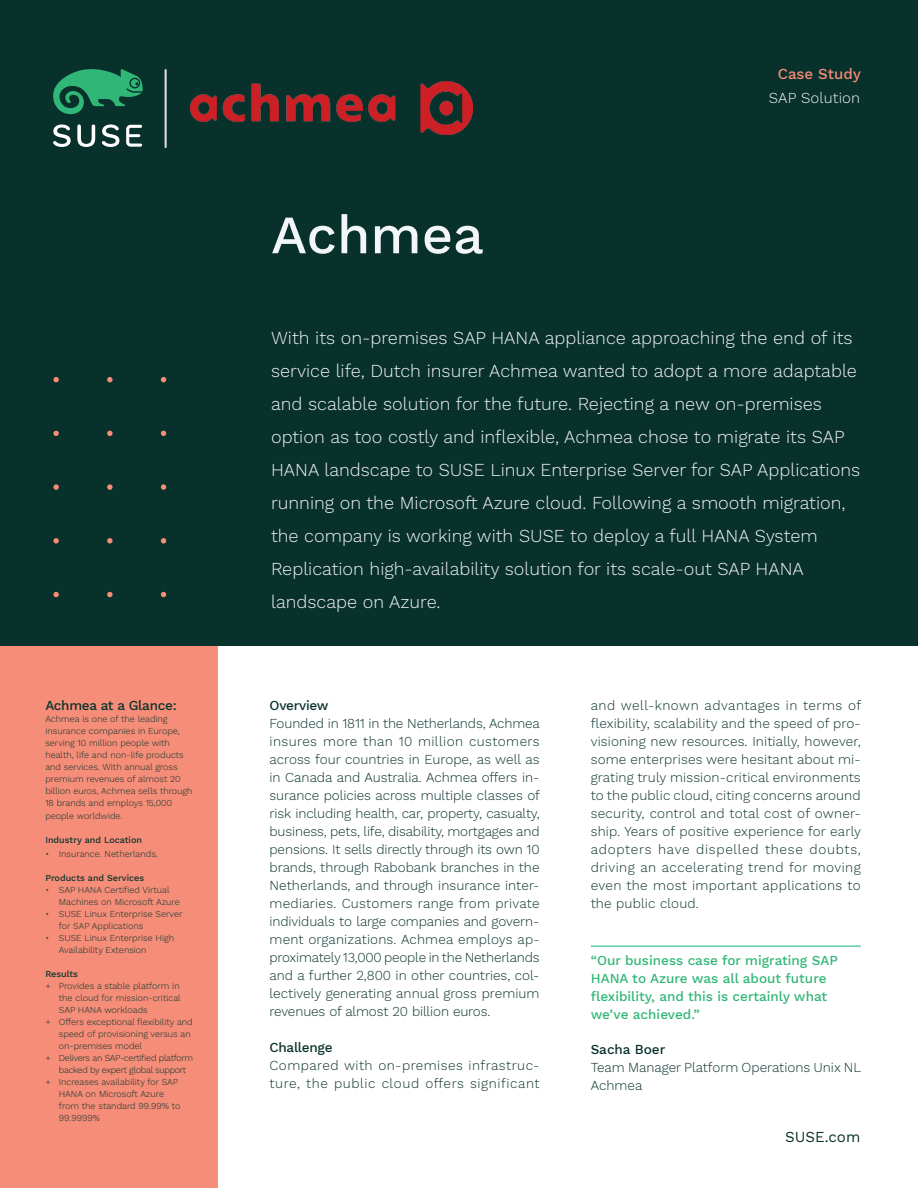
<style>
.page{position:relative;width:918px;height:1188px;background:#fff}
.page>*{position:absolute;margin:0;border:0;box-sizing:border-box;transform-origin:0 0}
.t1{font:500 54px "Work Sans";color:#f3f6f7}
.t2{font:300 18px/33px "Work Sans";color:#f3f6f7}
.t3{font:300 15px "Work Sans";letter-spacing:.01em;color:#f3f6f7}
.t4{font:500 15px "Work Sans";color:#f58d77}
.t5{font:15px "Work Sans";color:#09312b}
.t6{font:300 13.5px/18px "Work Sans";letter-spacing:.01em;color:#09312b;text-align:justify}
.t7{font:500 13.5px/18px "Work Sans";color:#31b676}
.t8{font:300 13.5px/18px "Work Sans";letter-spacing:.035em;color:#09312b}
.t9{font:500 13.5px "Work Sans";letter-spacing:-.02em;color:#09312b}
.t10{font:500 13.5px "Work Sans";color:#09312b}
.t11{font:300 9px/12px "Work Sans";color:#09312b}
.t12{font:300 9px "Work Sans";letter-spacing:-.03em;color:#09312b}
.t13{font:500 9px "Work Sans";color:#09312b}
</style>
<div class="page">
<div style="left:0;top:0;width:918px;height:646px;background:#09312b"></div>
<div style="left:0;top:646px;width:217px;height:542px;background:#f58d78"></div>
<svg style="left:107px;top:484px;width:6px;height:6px"></svg>
<svg style="left:107px;top:538px;width:6px;height:6px"></svg>
<svg style="left:107px;top:377px;width:6px;height:5px"></svg>
<svg style="left:107px;top:431px;width:6px;height:5px"></svg>
<svg style="left:161px;top:484px;width:5px;height:6px"></svg>
<svg style="left:161px;top:538px;width:5px;height:6px"></svg>
<svg style="left:161px;top:377px;width:5px;height:5px"></svg>
<svg style="left:161px;top:431px;width:5px;height:5px"></svg>
<svg style="left:53px;top:484px;width:6px;height:6px"></svg>
<svg style="left:53px;top:538px;width:6px;height:6px"></svg>
<svg style="left:53px;top:377px;width:6px;height:5px"></svg>
<svg style="left:53px;top:431px;width:6px;height:5px"></svg>
<svg style="left:107px;top:592px;width:6px;height:5px"></svg>
<svg style="left:161px;top:592px;width:5px;height:5px"></svg>
<svg style="left:53px;top:592px;width:6px;height:5px"></svg>
<svg style="left:53px;top:124px;width:89px;height:23px"></svg>
<svg style="left:53px;top:69px;width:90px;height:46px"></svg>
<hr style="left:165px;top:69px;width:2px;height:79px;background:#ddddde">
<img style="left:190px;top:82px;width:283px;height:52px">
<hr style="left:591px;top:946px;width:270px;height:1px;background:#12b385">
<p class="t9" style="left:45px;top:697px;width:133px">Achmea at a Glance:</p>
<p class="t11" style="left:45px;top:713px;width:149px">Achmea is one of the leading insurance companies in Europe, serving 10 million people with health, life and non-life products and services. With annual gross premium revenues of almost 20 billion euros, Achmea sells through<br>18 brands and employs 15,000</p>
<p class="t11" style="left:45px;top:811px;width:79px">people worldwide.</p>
<p class="t13" style="left:45px;top:835px;width:98px">Industry and Location</p>
<p class="t11" style="left:45px;top:848px;width:114px">• Insurance. Netherlands.</p>
<p class="t13" style="left:45px;top:872px;width:100px">Products and Services</p>
<p class="t11" style="left:59px;top:884px;width:122px;text-indent:-13px">• SAP HANA Certified Virtual<br>Machines on Microsoft Azure</p>
<p class="t11" style="left:59px;top:908px;width:125px;text-indent:-13px">• SUSE Linux Enterprise Server for SAP Applications</p>
<p class="t11" style="left:59px;top:932px;width:117px;text-indent:-13px">• SUSE Linux Enterprise High<br>Availability Extension</p>
<p class="t13" style="left:45px;top:968px;width:34px">Results</p>
<p class="t11" style="left:45px;top:980px;width:136px">+ Provides a stable platform in</p>
<p class="t11" style="left:59px;top:992px;width:123px">the cloud for mission-critical</p>
<p class="t11" style="left:59px;top:1004px;width:90px">SAP HANA workloads</p>
<p class="t11" style="left:45px;top:1016px;width:149px">+ Offers exceptional flexibility and</p>
<p class="t11" style="left:59px;top:1028px;width:134px">speed of provisioning versus an</p>
<p class="t11" style="left:59px;top:1040px;width:85px">on-premises model</p>
<p class="t12" style="left:45px;top:1052px;width:149px">+ Delivers an SAP-certified platform</p>
<p class="t12" style="left:59px;top:1064px;width:129px">backed by expert global support</p>
<p class="t11" style="left:45px;top:1076px;width:134px">+ Increases availability for SAP</p>
<p class="t11" style="left:59px;top:1088px;width:107px">HANA on Microsoft Azure</p>
<p class="t11" style="left:59px;top:1100px;width:123px">from the standard 99.99% to</p>
<p class="t11" style="left:59px;top:1112px;width:43px">99.9999%</p>
<p class="t4" style="left:778px;top:65px;width:85px">Case Study</p>
<h1 class="t1" style="left:271px;top:203px;width:214px">Achmea</h1>
<p class="t3" style="left:769px;top:89px;width:93px">SAP Solution</p>
<p class="t2" style="left:271px;top:322px;width:591px">With its on-premises SAP HANA appliance approaching the end of its service life, Dutch insurer Achmea wanted to adopt a more adaptable and scalable solution for the future. Rejecting a new on-premises option as too costly and inflexible, Achmea chose to migrate its SAP HANA landscape to SUSE Linux Enterprise Server for SAP Applications running on the Microsoft Azure cloud. Following a smooth migration, the company is working with SUSE to deploy a full HANA System Replication high-availability solution for its scale-out SAP HANA landscape on Azure.</p>
<p class="t9" style="left:270px;top:697px;width:61px">Overview</p>
<p class="t6" style="left:270px;top:715px;width:272px">Founded in 1811 in the Netherlands, Achmea insures more than 10 million customers across four countries in Europe, as well as in Canada and Australia. Achmea offers in&shy;surance policies across multiple classes of risk including health, car, property, casualty, business, pets, life, disability, mortgages and pensions. It sells directly through its own 10 brands, through Rabobank branches in the Netherlands, and through insurance inter&shy;mediaries. Customers range from private individuals to large companies and govern&shy;ment organizations. Achmea employs ap&shy;proximately 13,000 people in the Netherlands and a further 2,800 in other countries, col&shy;lectively generating annual gross premium revenues of almost 20 billion euros.</p>
<p class="t9" style="left:270px;top:1039px;width:65px">Challenge</p>
<p class="t8" style="left:270px;top:1057px;width:272px">Compared with on-premises infrastruc&shy;ture, the public cloud offers significant</p>
<p class="t6" style="left:591px;top:697px;width:272px">and well-known advantages in terms of flexibility, scalability and the speed of pro&shy;visioning new resources. Initially, however, some enterprises were hesitant about mi&shy;grating truly mission-critical environments to the public cloud, citing concerns around security, control and total cost of owner&shy;ship. Years of positive experience for early adopters have dispelled these doubts, driving an accelerating trend for moving even the most important applications to the public cloud.</p>
<p class="t7" style="left:591px;top:952px;width:249px">“Our business case for migrating SAP<br>HANA to Azure was all about future flexibility, and this is certainly what we’ve achieved.”</p>
<p class="t10" style="left:591px;top:1041px;width:76px">Sacha Boer</p>
<p class="t6" style="left:591px;top:1059px;width:272px">Team Manager Platform Operations Unix NL<br>Achmea</p>
<p class="t5" style="left:785px;top:1128px;width:77px">SUSE.com</p>
</div>
